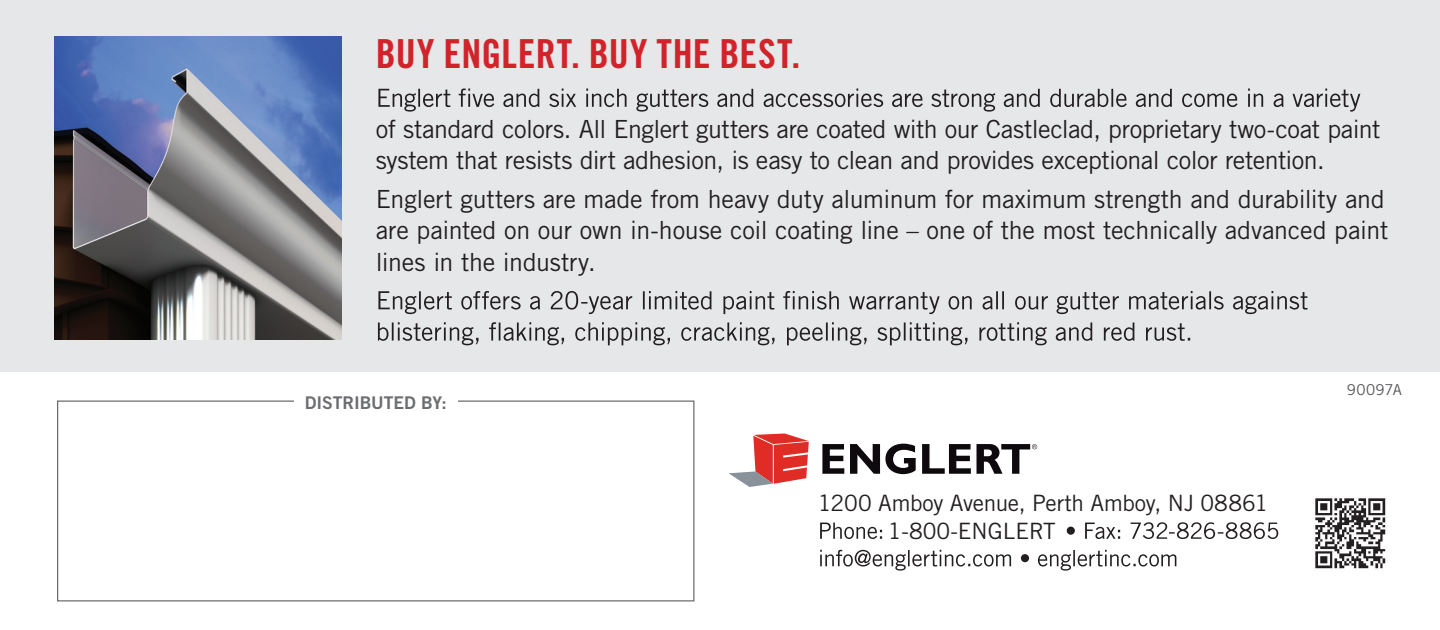
<style>
.page{position:relative;width:1440px;height:630px;background:#fff}
.page>*{position:absolute;margin:0;border:0;box-sizing:border-box;transform-origin:0 0}
.t1{font:40px "Trade Gothic LT Std Bd Cn 20";letter-spacing:.01em;color:#d1232a}
.t2{font:25px/31.2px "Trade Gothic LT Std";letter-spacing:-.015em;color:#231f20}
.t3{font:22.5px "Trade Gothic LT Std";letter-spacing:-.005em;color:#231f20}
.t4{font:17.5px "Trade Gothic LT Std Bd 2";letter-spacing:-.005em;color:#6c6d70}
.t5{font:15px "Trade Gothic LT Std";letter-spacing:.02em;color:#57585a}
</style>
<div class="page">
<div style="left:57px;top:400px;width:637px;height:202px;border:1px solid #6c6d70"></div>
<div style="left:0;top:0;width:1440px;height:372px;background:#e6e7e9"></div>
<svg style="left:378px;top:89px;width:982px;height:23px"></svg>
<svg style="left:378px;top:291px;width:930px;height:23px"></svg>
<svg style="left:378px;top:322px;width:812px;height:23px"></svg>
<img style="left:54px;top:36px;width:287px;height:304px">
<svg style="left:820px;top:522px;width:458px;height:17px"></svg>
<svg style="left:820px;top:550px;width:356px;height:21px"></svg>
<svg style="left:822px;top:444px;width:22px;height:30px"></svg>
<svg style="left:850px;top:444px;width:66px;height:30px"></svg>
<svg style="left:922px;top:444px;width:49px;height:30px"></svg>
<svg style="left:729px;top:433px;width:80px;height:54px"></svg>
<svg style="left:977px;top:444px;width:60px;height:30px"></svg>
<img style="left:1315px;top:498px;width:71px;height:71px">
<div style="left:294px;top:396px;width:163px;height:19px;background:#fff"></div>
<p class="t1" style="left:376px;top:29px;width:426px">BUY ENGLERT. BUY THE BEST.</p>
<p class="t2" style="left:376px;top:113px;width:1006px">of standard colors. All Englert gutters are coated with our Castleclad, proprietary two-coat paint system that resists dirt adhesion, is easy to clean and provides exceptional color retention.</p>
<p class="t2" style="left:376px;top:183px;width:1014px">Englert gutters are made from heavy duty aluminum for maximum strength and durability and are painted on our own in-house coil coating line – one of the most technically advanced paint lines in the industry.</p>
<p class="t4" style="left:305px;top:392px;width:143px">DISTRIBUTED BY:</p>
<p class="t3" style="left:818px;top:490px;width:452px">1200 Amboy Avenue, Perth Amboy, NJ 08861</p>
<p class="t3" style="left:888px;top:518px;width:169px">1-800-ENGLERT</p>
<p class="t5" style="left:1347px;top:380px;width:57px">90097A</p>
</div>
